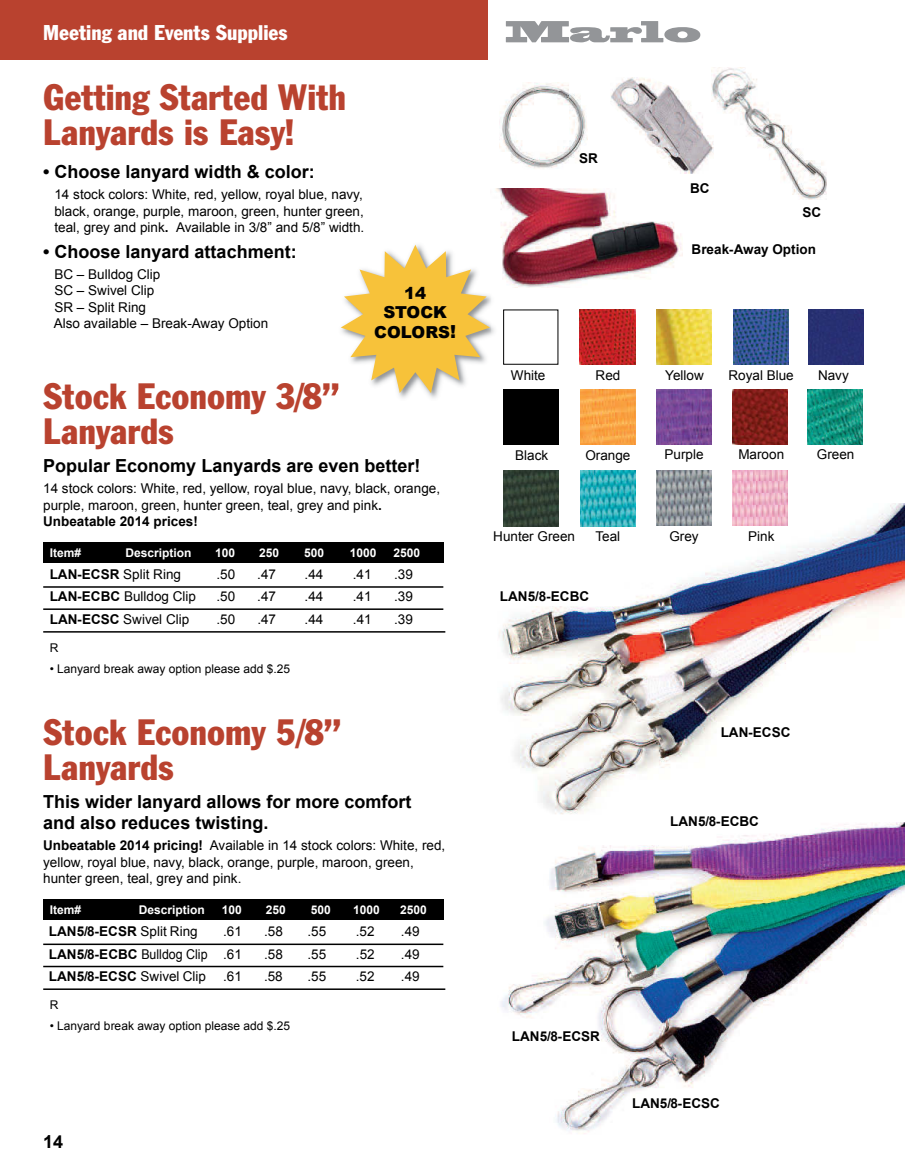
<style>
.page{position:relative;width:905px;height:1175px;background:#fff}
.page>*{position:absolute;margin:0;border:0;box-sizing:border-box;transform-origin:0 0}
.t1{font:condensed 36px/34.5px "Franklin Gothic BT";color:#b9422f}
.t2{font:condensed 21px "Franklin Gothic BT";color:#fff}
.t3{font:700 18px/21px "Arial";color:#000}
.t4{font:900 16.5px/19.5px "Arial";color:#000;text-align:center}
.t5{font:13.5px/16.5px "Arial";color:#000}
.t6{font:700 13.5px "Arial";color:#000}
.t7{font:13.5px "Arial";color:#000;scale:.92 1}
.t8{font:12px "Arial";color:#000}
.t9{font:700 12px "Arial";color:#fff}
.s1{font-weight:700}
.s2{font-size:18px}
.s3{font-weight:400}
</style>
<div class="page">
<div style="left:0;top:0;width:488px;height:66px;background:#b9422f"></div>
<div style="left:0;top:61px;width:491px;height:1113px;background:#fff"></div>
<img style="left:496px;top:188px;width:186px;height:100px">
<img style="left:499px;top:503px;width:405px;height:631px">
<svg style="left:506px;top:21px;width:194px;height:21px"></svg>
<div style="left:43px;top:542px;width:401px;height:21px;background:#000"></div>
<hr style="left:43px;top:586px;width:400px;height:1px;background:#000">
<hr style="left:43px;top:608px;width:400px;height:2px;background:#000">
<hr style="left:43px;top:631px;width:402px;height:1px;background:#000">
<div style="left:43px;top:899px;width:401px;height:21px;background:#000"></div>
<hr style="left:43px;top:943px;width:400px;height:2px;background:#000">
<hr style="left:43px;top:965px;width:400px;height:2px;background:#000">
<hr style="left:43px;top:988px;width:402px;height:2px;background:#000">
<img style="left:711px;top:67px;width:116px;height:132px">
<img style="left:500px;top:82px;width:87px;height:87px">
<img style="left:580px;top:309px;width:55px;height:55px">
<img style="left:656px;top:309px;width:55px;height:55px">
<img style="left:733px;top:309px;width:55px;height:55px">
<div style="left:503px;top:389px;width:56px;height:55px;background:#000"></div>
<img style="left:580px;top:389px;width:55px;height:55px">
<img style="left:656px;top:389px;width:55px;height:55px">
<img style="left:732px;top:389px;width:55px;height:55px">
<div style="left:808px;top:309px;width:55px;height:55px;background:#272f72"></div>
<img style="left:807px;top:389px;width:55px;height:55px">
<img style="left:503px;top:471px;width:56px;height:55px">
<img style="left:580px;top:471px;width:55px;height:55px">
<img style="left:656px;top:471px;width:55px;height:55px">
<img style="left:732px;top:471px;width:55px;height:55px">
<img style="left:400px;top:239px;width:102px;height:159px">
<svg style="left:335px;top:245px;width:155px;height:151px"></svg>
<img style="left:611px;top:78px;width:102px;height:95px">
<h2 class="t2" style="left:43px;top:25px;width:246px">Meeting and Events Supplies</h2>
<h1 class="t1" style="left:43px;top:83px;width:304px">Getting Started With<br>Lanyards is Easy!</h1>
<h3 class="t3" style="left:43px;top:161px;width:273px">• Choose lanyard width &amp; color:</h3>
<p class="t5" style="left:54px;top:186px;width:311px;text-align:justify">14 stock colors: White, red, yellow, royal blue, navy, black, orange, purple, maroon, green, hunter green, teal, grey and pink<span class="s1">.</span> Available in 3/8” and 5/8” width.</p>
<h3 class="t3" style="left:43px;top:241px;width:255px">• Choose lanyard attachment:</h3>
<p class="t5" style="left:54px;top:266px;width:216px">BC – Bulldog Clip<br>SC – Swivel Clip<br>SR – Split Ring<br>Also available – Break-Away Option</p>
<p class="t4" style="left:374px;top:283px;width:83px">14<br>STOCK<br>COLORS<span class="s2">!</span></p>
<h1 class="t1" style="left:43px;top:382px;width:298px">Stock Economy 3/8”<br>Lanyards</h1>
<h3 class="t3" style="left:43px;top:455px;width:379px">Popular Economy Lanyards are even better!</h3>
<p class="t5" style="left:43px;top:480px;width:398px">14 stock colors: White, red, yellow, royal blue, navy, black, orange, purple, maroon, green, hunter green, teal, grey and pink<span class="s1">.<br>Unbeatable 2014 prices!</span></p>
<p class="t9" style="left:50px;top:546px;width:33px">Item#</p>
<p class="t9" style="left:125px;top:546px;width:68px">Description</p>
<p class="t9" style="left:215px;top:546px;width:22px">100</p>
<p class="t9" style="left:259px;top:546px;width:22px">250</p>
<p class="t9" style="left:304px;top:546px;width:22px">500</p>
<p class="t9" style="left:350px;top:546px;width:28px">1000</p>
<p class="t9" style="left:393px;top:546px;width:28px">2500</p>
<p class="t5" style="left:50px;top:566px;width:133px"><span class="s1">LAN-ECSR</span> Split Ring</p>
<p class="t5" style="left:216px;top:566px;width:20px">.50</p>
<p class="t5" style="left:257px;top:566px;width:20px">.47</p>
<p class="t5" style="left:304px;top:566px;width:20px">.44</p>
<p class="t5" style="left:353px;top:566px;width:20px">.41</p>
<p class="t5" style="left:394px;top:566px;width:20px">.39</p>
<p class="t5" style="left:50px;top:588px;width:148px"><span class="s1">LAN-ECBC</span> Bulldog Clip</p>
<p class="t5" style="left:216px;top:588px;width:20px">.50</p>
<p class="t5" style="left:257px;top:588px;width:20px">.47</p>
<p class="t5" style="left:304px;top:588px;width:20px">.44</p>
<p class="t5" style="left:353px;top:588px;width:20px">.41</p>
<p class="t5" style="left:394px;top:588px;width:20px">.39</p>
<p class="t5" style="left:50px;top:611px;width:141px"><span class="s1">LAN-ECSC</span> Swivel Clip</p>
<p class="t5" style="left:216px;top:611px;width:20px">.50</p>
<p class="t5" style="left:257px;top:611px;width:20px">.47</p>
<p class="t5" style="left:304px;top:611px;width:20px">.44</p>
<p class="t5" style="left:353px;top:611px;width:20px">.41</p>
<p class="t5" style="left:394px;top:611px;width:20px">.39</p>
<p class="t8" style="left:50px;top:640px;width:10px">R</p>
<p class="t8" style="left:50px;top:661px;width:242px">• Lanyard break away option please add $.25</p>
<h1 class="t1" style="left:43px;top:718px;width:299px">Stock Economy 5/8”<br>Lanyards</h1>
<h3 class="t3" style="left:43px;top:791px;width:370px">This wider lanyard allows for more comfort and also reduces twisting.</h3>
<p class="t5" style="left:43px;top:837px;width:403px"><span class="s1">Unbeatable 2014 pricing!</span> Available in 14 stock colors: White, red, yellow, royal blue, navy, black, orange, purple, maroon, green, hunter green, teal, grey and pink.</p>
<p class="t9" style="left:50px;top:903px;width:33px">Item#</p>
<p class="t9" style="left:139px;top:903px;width:68px">Description</p>
<p class="t9" style="left:222px;top:903px;width:22px">100</p>
<p class="t9" style="left:266px;top:903px;width:22px">250</p>
<p class="t9" style="left:311px;top:903px;width:22px">500</p>
<p class="t9" style="left:353px;top:903px;width:28px">1000</p>
<p class="t9" style="left:400px;top:903px;width:28px">2500</p>
<p class="t6" style="left:49px;top:924px;width:150px">LAN5/8-ECSR <span class="s3">Split Ring</span></p>
<p class="t5" style="left:223px;top:923px;width:20px">.61</p>
<p class="t5" style="left:264px;top:923px;width:20px">.58</p>
<p class="t5" style="left:307px;top:923px;width:20px">.55</p>
<p class="t5" style="left:356px;top:923px;width:20px">.52</p>
<p class="t5" style="left:401px;top:923px;width:20px">.49</p>
<p class="t7" style="left:49px;top:946px;width:211px"><span class="s1">LAN5/8-ECBC</span> Bulldog Clip .61</p>
<p class="t5" style="left:264px;top:945px;width:20px">.58</p>
<p class="t5" style="left:307px;top:945px;width:20px">.55</p>
<p class="t5" style="left:356px;top:945px;width:20px">.52</p>
<p class="t5" style="left:401px;top:945px;width:20px">.49</p>
<p class="t6" style="left:49px;top:969px;width:158px">LAN5/8-ECSC <span class="s3">Swivel Clip</span></p>
<p class="t5" style="left:223px;top:968px;width:20px">.61</p>
<p class="t5" style="left:264px;top:968px;width:20px">.58</p>
<p class="t5" style="left:307px;top:968px;width:20px">.55</p>
<p class="t5" style="left:356px;top:968px;width:20px">.52</p>
<p class="t5" style="left:401px;top:968px;width:20px">.49</p>
<p class="t8" style="left:50px;top:998px;width:10px">R</p>
<p class="t8" style="left:50px;top:1019px;width:242px">• Lanyard break away option please add $.25</p>
<h3 class="t3" style="left:43px;top:1130px;width:22px">14</h3>
<p class="t6" style="left:579px;top:151px;width:20px">SR</p>
<p class="t6" style="left:690px;top:180px;width:21px">BC</p>
<p class="t6" style="left:802px;top:204px;width:20px">SC</p>
<p class="t6" style="left:691px;top:241px;width:126px">Break-Away Option</p>
<p class="t5" style="left:511px;top:367px;width:36px">White</p>
<p class="t5" style="left:595px;top:367px;width:26px">Red</p>
<p class="t5" style="left:665px;top:367px;width:40px">Yellow</p>
<p class="t5" style="left:728px;top:367px;width:67px">Royal Blue</p>
<p class="t5" style="left:818px;top:367px;width:32px">Navy</p>
<p class="t5" style="left:515px;top:446px;width:35px">Black</p>
<p class="t5" style="left:585px;top:446px;width:47px">Orange</p>
<p class="t5" style="left:664px;top:446px;width:41px">Purple</p>
<p class="t5" style="left:738px;top:446px;width:47px">Maroon</p>
<p class="t5" style="left:816px;top:446px;width:39px">Green</p>
<p class="t5" style="left:493px;top:528px;width:83px">Hunter Green</p>
<p class="t5" style="left:595px;top:528px;width:26px">Teal</p>
<p class="t5" style="left:669px;top:528px;width:31px">Grey</p>
<p class="t5" style="left:748px;top:528px;width:28px">Pink</p>
<p class="t6" style="left:500px;top:588px;width:91px">LAN5/8-ECBC</p>
<p class="t6" style="left:720px;top:724px;width:71px">LAN-ECSC</p>
<p class="t6" style="left:670px;top:813px;width:90px">LAN5/8-ECBC</p>
<p class="t6" style="left:512px;top:1028px;width:89px">LAN5/8-ECSR</p>
<p class="t6" style="left:632px;top:1095px;width:89px">LAN5/8-ECSC</p>
</div>
